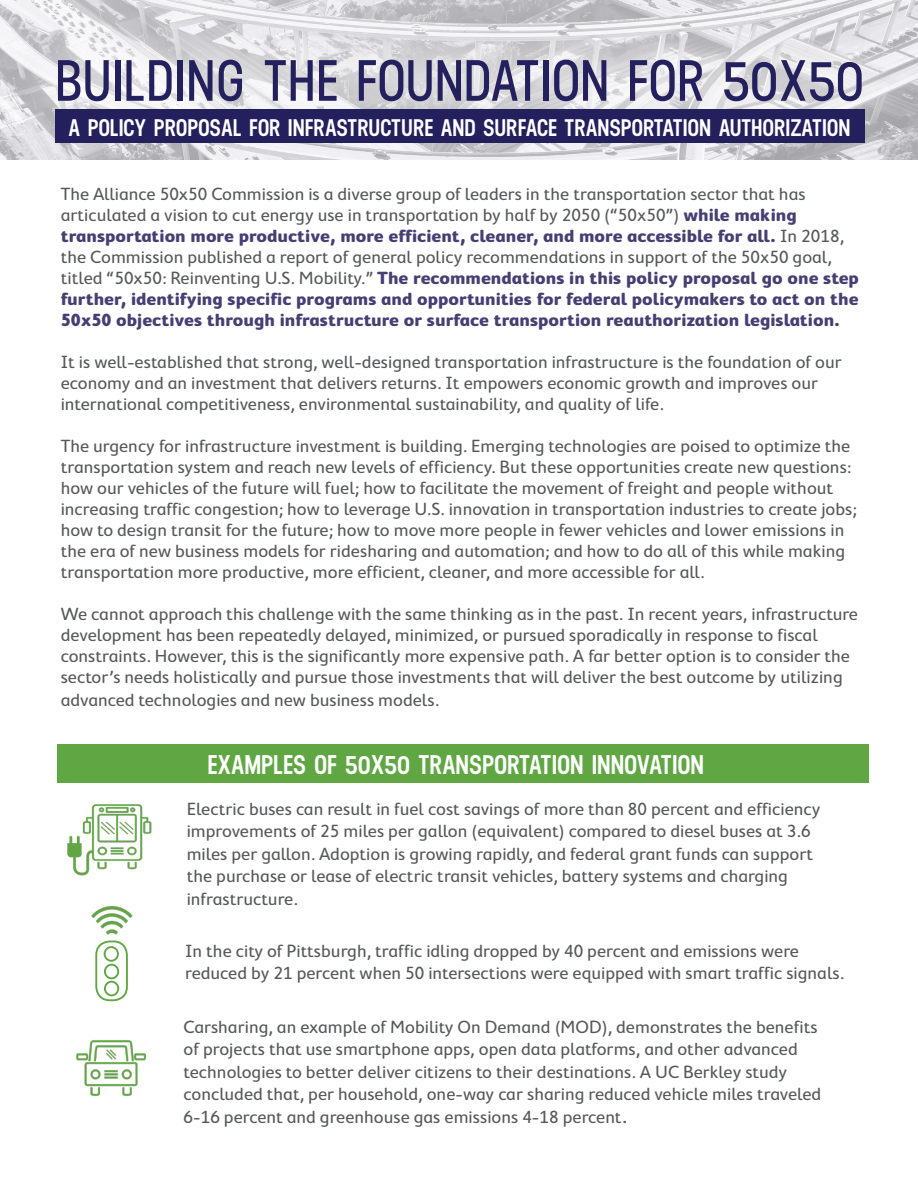
<style>
.page{position:relative;width:918px;height:1188px;background:#fff}
.page>*{position:absolute;margin:0;border:0;box-sizing:border-box;transform-origin:0 0}
.Big_Text_Silver{font:600 58.05px "Neusa";color:#24205e}
.Big_Text_Silver-2{font:600 27px "Neusa";letter-spacing:-.01em;color:#fff}
.Big_Text_Silver-3{font:600 24px "Neusa";letter-spacing:-.01em;color:#fff}
.Big_Text_Silver-4{font:18px/22.5px "Cambridge Round";color:#57585a}
.Big_Text_Silver-5{font:700 18px/21px "Cambridge Round";color:#453f73}
.s1{font-weight:400;color:#57585a}
.s2{font-size:21px}
</style>
<div class="page">
<img style="left:0;top:0;width:918px;height:160px">
<svg style="left:8px;top:10px;width:903px;height:141px"></svg>
<div style="left:56px;top:110px;width:810px;height:33px;background:#24205e"></div>
<div style="left:57px;top:745px;width:811px;height:38px;background:#60a744"></div>
<img style="left:83px;top:804px;width:69px;height:66px">
<img style="left:67px;top:822px;width:56px;height:54px">
<div style="left:95px;top:941px;width:33px;height:60px;border:2px solid #60a744;border-radius:14px"></div>
<div style="left:104px;top:946px;width:15px;height:16px;border:2px solid #60a744;border-radius:50%"></div>
<div style="left:104px;top:964px;width:15px;height:15px;border:2px solid #60a744;border-radius:50%"></div>
<div style="left:104px;top:981px;width:15px;height:15px;border:2px solid #60a744;border-radius:50%"></div>
<img style="left:91px;top:906px;width:42px;height:29px">
<img style="left:76px;top:1040px;width:70px;height:56px">
<p class="Big_Text_Silver" style="left:55px;top:43px;width:811px">BUILDING THE FOUNDATION FOR 50X50</p>
<p class="Big_Text_Silver-3" style="left:68px;top:111px;width:784px">A POLICY PROPOSAL FOR INFRASTRUCTURE AND SURFACE TRANSPORTATION AUTHORIZATION</p>
<p class="Big_Text_Silver-5" style="left:61px;top:183px;width:800px"><span class="s1">The Alliance 50x50 Commission is a diverse group of leaders in the transportation sector that has articulated a vision to cut energy use in transportation by half by 2050 (“50x50”)</span> while making transportation more productive, more efficient, cleaner, and more accessible for all. <span class="s1">In 2018, the Commission published a report of general policy recommendations in support of the 50x50 goal, titled “50x50: Reinventing U.S. Mobility.”</span> The recommendations in this policy proposal go one step further, identifying specific programs and opportunities for federal policymakers to act on the 50x50 objectives through infrastructure or surface transportion reauthorization legislation.</p>
<p class="Big_Text_Silver-4" style="left:61px;top:351px;width:783px;line-height:21px">It is well-established that strong, well-designed transportation infrastructure is the foundation of our economy and an investment that delivers returns. It empowers economic growth and improves our international competitiveness, environmental sustainability, and quality of life.</p>
<p class="Big_Text_Silver-4" style="left:61px;top:435px;width:798px;line-height:21px">The urgency for infrastructure investment is building. Emerging technologies are poised to optimize the transportation system and reach new levels of efficiency. But these opportunities create new questions: how our vehicles of the future will fuel; how to facilitate the movement of freight and people without increasing traffic congestion; how to leverage U.S. innovation in transportation industries to create jobs; how to design transit for the future; how to move more people in fewer vehicles and lower emissions in the era of new business models for ridesharing and automation; and how to do all of this while making transportation more productive, more efficient, cleaner, and more accessible for all.</p>
<p class="Big_Text_Silver-4" style="left:61px;top:603px;width:799px;line-height:21.3px">We cannot approach this challenge with the same thinking as in the past. In recent years, infrastructure development has been repeatedly delayed, minimized, or pursued sporadically in response to fiscal constraints. However, this is the significantly more expensive path. A far better option is to consider the sector’s needs holistically and pursue those investments that will deliver the best outcome by utilizing advanced technologies and new business models.</p>
<p class="Big_Text_Silver-2" style="left:207px;top:747px;width:498px">EXAMPLES OF 50X50 TRANSPORTATION INNOVATION</p>
<p class="Big_Text_Silver-4" style="left:187px;top:797px;width:635px">Electric buses can result in fuel cost savings of more than 80 percent and efficiency improvements of 25 miles per gallon (equivalent) compared to diesel buses at 3.6 miles per gallon. Adoption is growing rapidly, and federal grant funds can support the purchase or lease of electric transit vehicles, battery systems and charging infrastructure.</p>
<p class="Big_Text_Silver-4" style="left:185px;top:939px;width:661px">In the city of Pittsburgh, traffic idling dropped by 40 percent and emissions were reduced by 21 percent when 50 intersections were equipped with smart traffic signals.</p>
<p class="Big_Text_Silver-4" style="left:184px;top:1015px;width:639px">Carsharing, an example of Mobility On Demand (MOD), demonstrates the benefits of projects that use smartphone apps, open data platforms, and other advanced technologies to better deliver citizens to their destinations. A UC Berkley study concluded that, per household, one-way car sharing reduced vehicle miles traveled 6-16 percent and greenhouse gas emissions 4-18 percent<span class="s2">.</span></p>
</div>
